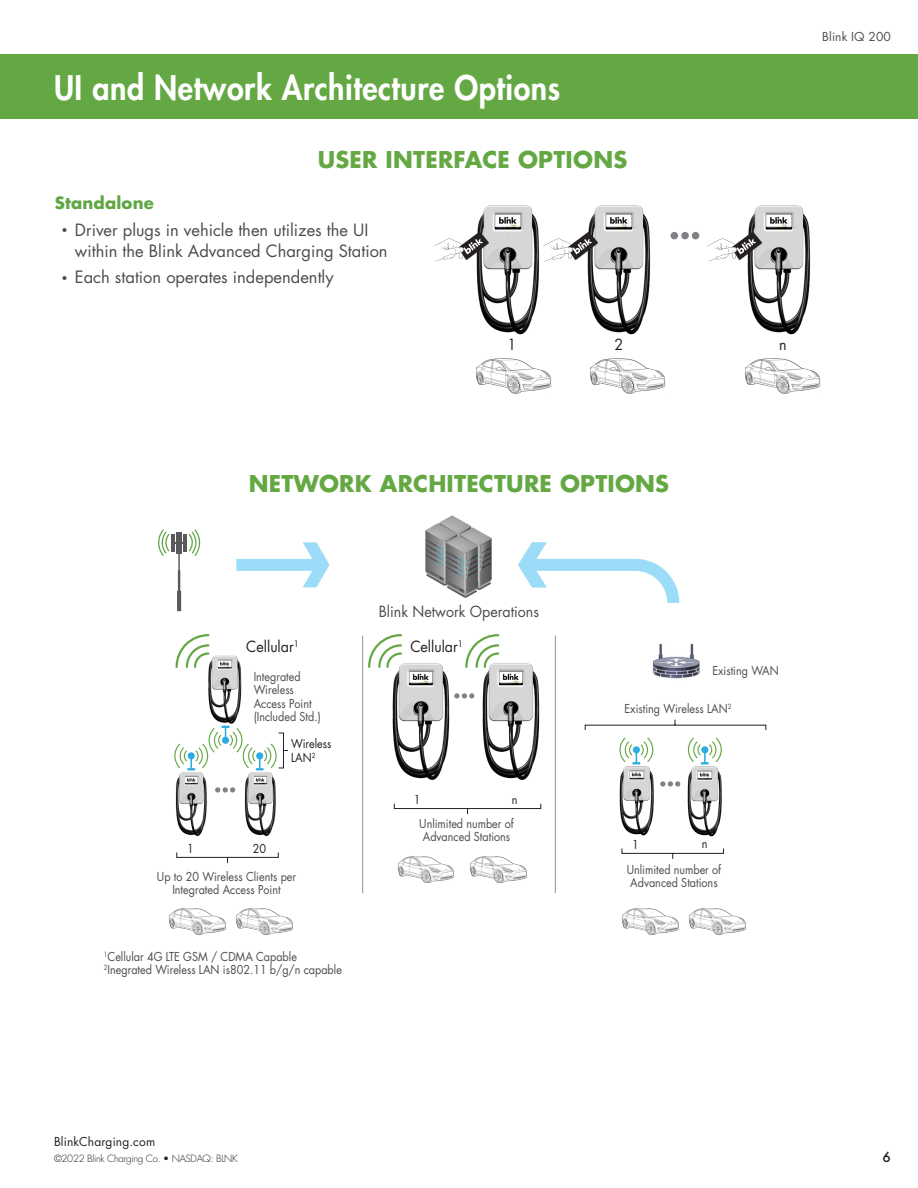
<style>
.page{position:relative;width:918px;height:1188px;background:#fff}
.page>*{position:absolute;margin:0;border:0;box-sizing:border-box;transform-origin:0 0}
.t1{font:800 33px "Futura Std";letter-spacing:.02em;color:#fff;scale:.92 1}
.Body{font:700 22.5px "Futura Std";letter-spacing:.01em;color:#64a843}
.t2{font:16.5px/21px "Futura Std";color:#4b4c4d}
.Body-2{font:700 16.5px "Futura Std";letter-spacing:.01em;color:#60a744}
.t3{font:15px "Futura Std";color:#4b4c4d;scale:.95 1}
.t4{font:15px "Futura Std";color:#231f20;scale:.95 1}
.t5{font:500 13.5px "Futura";color:#231f20}
.t6{font:12px/13.5px "Futura Std";color:#4b4c4d;text-align:center;scale:.9 1}
.t7{font:12px "Futura Std";letter-spacing:.01em;color:#231f20;scale:.9 1}
.t8{font:12px "Futura Std";letter-spacing:.01em;color:#231f20}
.t9{font:12px "Futura Std";color:#4b4c4d}
.t10{font:300 9.75px "Futura Std";letter-spacing:-.03em;color:#231f20}
.s1{font-size:10.5px}
</style>
<div class="page">
<div style="left:0;top:54px;width:918px;height:65px;background:#64a843"></div>
<img style="left:476px;top:205px;width:64px;height:130px">
<img style="left:587px;top:205px;width:64px;height:130px">
<img style="left:747px;top:205px;width:64px;height:130px">
<svg style="left:434px;top:232px;width:55px;height:30px"></svg>
<svg style="left:543px;top:232px;width:55px;height:30px"></svg>
<svg style="left:707px;top:232px;width:55px;height:30px"></svg>
<div style="left:671px;top:232px;width:7px;height:7px;background:#808285;border-radius:50%"></div>
<div style="left:681px;top:232px;width:8px;height:7px;background:#808285;border-radius:50%"></div>
<div style="left:692px;top:232px;width:7px;height:7px;background:#808285;border-radius:50%"></div>
<svg style="left:236px;top:542px;width:94px;height:45px"></svg>
<svg style="left:518px;top:542px;width:161px;height:61px"></svg>
<img style="left:425px;top:515px;width:67px;height:83px">
<hr style="left:362px;top:636px;width:1px;height:257px;background:#919396">
<hr style="left:555px;top:636px;width:1px;height:257px;background:#919396">
<img style="left:392px;top:663px;width:58px;height:118px">
<img style="left:474px;top:663px;width:66px;height:118px">
<svg style="left:454px;top:693px;width:20px;height:6px"></svg>
<svg style="left:368px;top:634px;width:34px;height:34px"></svg>
<svg style="left:465px;top:634px;width:34px;height:34px"></svg>
<svg style="left:394px;top:803px;width:148px;height:12px"></svg>
<img style="left:397px;top:856px;width:57px;height:27px">
<img style="left:470px;top:856px;width:57px;height:27px">
<img style="left:475px;top:358px;width:77px;height:36px">
<img style="left:589px;top:358px;width:77px;height:36px">
<img style="left:744px;top:358px;width:77px;height:36px">
<svg style="left:663px;top:781px;width:17px;height:6px"></svg>
<svg style="left:619px;top:738px;width:34px;height:20px"></svg>
<svg style="left:688px;top:738px;width:34px;height:20px"></svg>
<svg style="left:621px;top:848px;width:103px;height:11px"></svg>
<svg style="left:584px;top:719px;width:183px;height:11px"></svg>
<img style="left:622px;top:908px;width:57px;height:27px">
<img style="left:689px;top:908px;width:57px;height:27px">
<img style="left:652px;top:643px;width:48px;height:36px">
<img style="left:619px;top:758px;width:44px;height:78px">
<img style="left:680px;top:758px;width:42px;height:79px">
<svg style="left:215px;top:787px;width:20px;height:6px"></svg>
<svg style="left:158px;top:529px;width:43px;height:82px"></svg>
<svg style="left:176px;top:852px;width:103px;height:11px"></svg>
<svg style="left:176px;top:634px;width:33px;height:34px"></svg>
<svg style="left:174px;top:727px;width:114px;height:42px"></svg>
<img style="left:169px;top:908px;width:57px;height:27px">
<img style="left:236px;top:908px;width:57px;height:27px">
<img style="left:240px;top:768px;width:42px;height:69px">
<img style="left:174px;top:768px;width:39px;height:69px">
<img style="left:203px;top:651px;width:39px;height:76px">
<p class="t1" style="left:54px;top:67px;width:552px">UI and Network Architecture Options</p>
<p class="Body" style="left:318px;top:144px;width:311px">USER INTERFACE OPTIONS</p>
<p class="Body-2" style="left:55px;top:192px;width:101px">Standalone</p>
<p class="t2" style="left:75px;top:219px;width:314px;text-indent:-14px"><span class="s1">•</span> Driver plugs in vehicle then utilizes the UI within the Blink Advanced Charging Station</p>
<p class="t2" style="left:61px;top:267px;width:274px"><span class="s1">•</span> Each station operates independently</p>
<p class="t4" style="left:507px;top:335px;width:11px">1</p>
<p class="t4" style="left:614px;top:335px;width:11px">2</p>
<p class="t4" style="left:779px;top:335px;width:9px">n</p>
<p class="t9" style="left:822px;top:28px;width:70px">Blink IQ 200</p>
<p class="Body" style="left:249px;top:468px;width:422px">NETWORK ARCHITECTURE OPTIONS</p>
<p class="t4" style="left:246px;top:637px;width:57px">Cellular<sup>1</sup></p>
<p class="t6" style="left:254px;top:670px;width:76px;text-align:left">Integrated<br>Wireless<br>Access Point (Included Std.)</p>
<p class="t7" style="left:291px;top:736px;width:46px">Wireless</p>
<p class="t7" style="left:291px;top:750px;width:29px">LAN<sup>2</sup></p>
<p class="t7" style="left:187px;top:841px;width:9px">1</p>
<p class="t7" style="left:253px;top:841px;width:16px">20</p>
<p class="t6" style="left:157px;top:870px;width:156px">Up to 20 Wireless Clients per<br>Integrated Access Point</p>
<p class="t6" style="left:104px;top:950px;width:216px"><sup>1</sup>Cellular 4G LTE GSM / CDMA Capable</p>
<p class="t6" style="left:104px;top:963px;width:266px"><sup>2</sup>Inegrated Wireless LAN is802.11 b/g/n capable</p>
<p class="t3" style="left:379px;top:602px;width:170px">Blink Network Operations</p>
<p class="t4" style="left:410px;top:637px;width:57px">Cellular<sup>1</sup></p>
<p class="t7" style="left:414px;top:792px;width:9px">1</p>
<p class="t7" style="left:512px;top:792px;width:8px">n</p>
<p class="t6" style="left:419px;top:817px;width:107px">Unlimited number of<br>Advanced Stations</p>
<p class="t6" style="left:712px;top:664px;width:75px">Existing WAN</p>
<p class="t6" style="left:625px;top:702px;width:121px">Existing Wireless LAN<sup>2</sup></p>
<p class="t7" style="left:632px;top:837px;width:9px">1</p>
<p class="t7" style="left:702px;top:836px;width:8px">n</p>
<p class="t6" style="left:627px;top:863px;width:107px">Unlimited number of<br>Advanced Stations</p>
<p class="t8" style="left:54px;top:1134px;width:103px">BlinkCharging.com</p>
<p class="t10" style="left:54px;top:1153px;width:185px">©2022 Blink Charging Co. • NASDAQ: BLNK</p>
<p class="t5" style="left:883px;top:1148px;width:10px">6</p>
</div>
